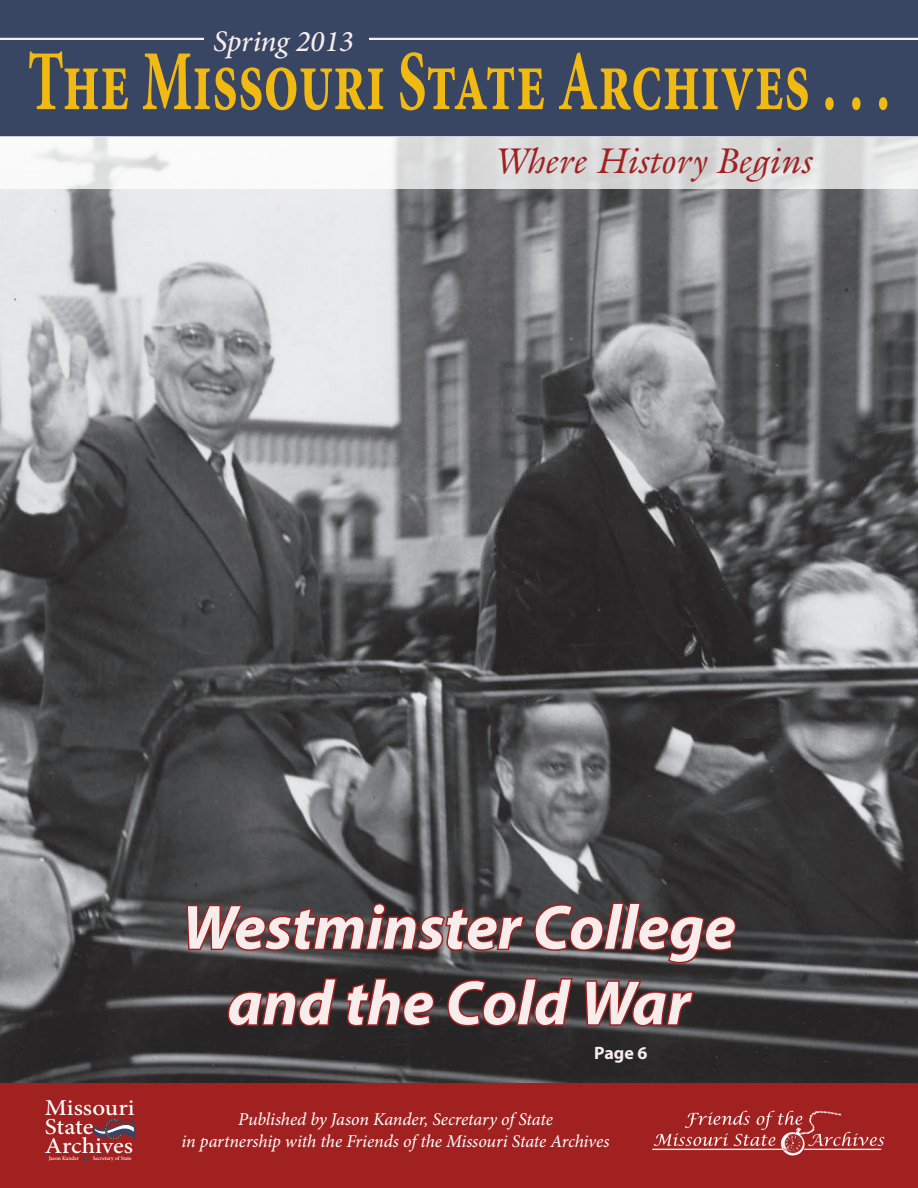
<style>
.page{position:relative;width:918px;height:1188px;background:#fff}
.page>*{position:absolute;margin:0;border:0;box-sizing:border-box;transform-origin:0 0}
.t1{font:700 85.5px "Minion Pro";color:#f0ba12;scale:.67 1}
.t2{font:italic 700 63px "Myriad Pro";color:#f7eded}
.t3{font:italic 36px "Galliard";color:#a12121}
.t4{font:italic 500 30px "Minion Pro";letter-spacing:-.005em;color:#f7eded}
.t5{font:500 22.8px/19px "Minion Pro";letter-spacing:-.005em;color:#fff;scale:1.1 1}
.t6{font:italic 18px "Minion Pro";letter-spacing:-.01em;color:#fff}
.t7{font:700 18px "Myriad Pro";color:#f7eded}
.t8{font:500 5.55px "Minion Pro";letter-spacing:-.005em;color:#fff}
</style>
<div class="page">
<img style="left:0;top:189px;width:918px;height:895px">
<div style="left:0;top:0;width:918px;height:137px;background:#384563"></div>
<div style="left:0;top:1084px;width:918px;height:104px;background:#a12121"></div>
<img style="left:652px;top:1110px;width:233px;height:46px">
<hr style="left:0;top:38px;width:918px;height:2px;background:#f7eded">
<div style="left:204px;top:26px;width:165px;height:26px;background:#384563"></div>
<svg style="left:185px;top:901px;width:341px;height:52px;background:#643d3e"></svg>
<svg style="left:533px;top:901px;width:205px;height:64px;background:#5b3c3d"></svg>
<svg style="left:226px;top:976px;width:210px;height:52px;background:#502c2d"></svg>
<svg style="left:446px;top:976px;width:128px;height:52px;background:#532e2f"></svg>
<svg style="left:583px;top:979px;width:113px;height:49px;background:#5e3435"></svg>
<svg style="left:34px;top:137px;width:884px;height:52px"></svg>
<svg style="left:83px;top:1156px;width:5px;height:4px"></svg>
<svg style="left:94px;top:1118px;width:41px;height:22px"></svg>
<p class="t4" style="left:213px;top:20px;width:142px">Spring 2013</p>
<p class="t1" style="left:28px;top:22px;width:1289px">The Missouri State Archives . . .</p>
<p class="t3" style="left:493px;top:138px;width:319px">Where History Begins</p>
<p class="t2" style="left:182px;top:887px;width:555px">Westminster College</p>
<p class="t2" style="left:228px;top:962px;width:464px">and the Cold War</p>
<p class="t5" style="left:45px;top:1098px;width:83px">Missouri<br>State<br>Archives</p>
<p class="t8" style="left:49px;top:1155px;width:32px">Jason Kander</p>
<p class="t8" style="left:93px;top:1155px;width:40px">Secretary of State</p>
<p class="t7" style="left:594px;top:1041px;width:55px">Page 6</p>
<p class="t6" style="left:238px;top:1107px;width:316px">Published by Jason Kander, Secretary of State</p>
<p class="t6" style="left:182px;top:1129px;width:429px">in partnership with the Friends of the Missouri State Archives</p>
</div>
